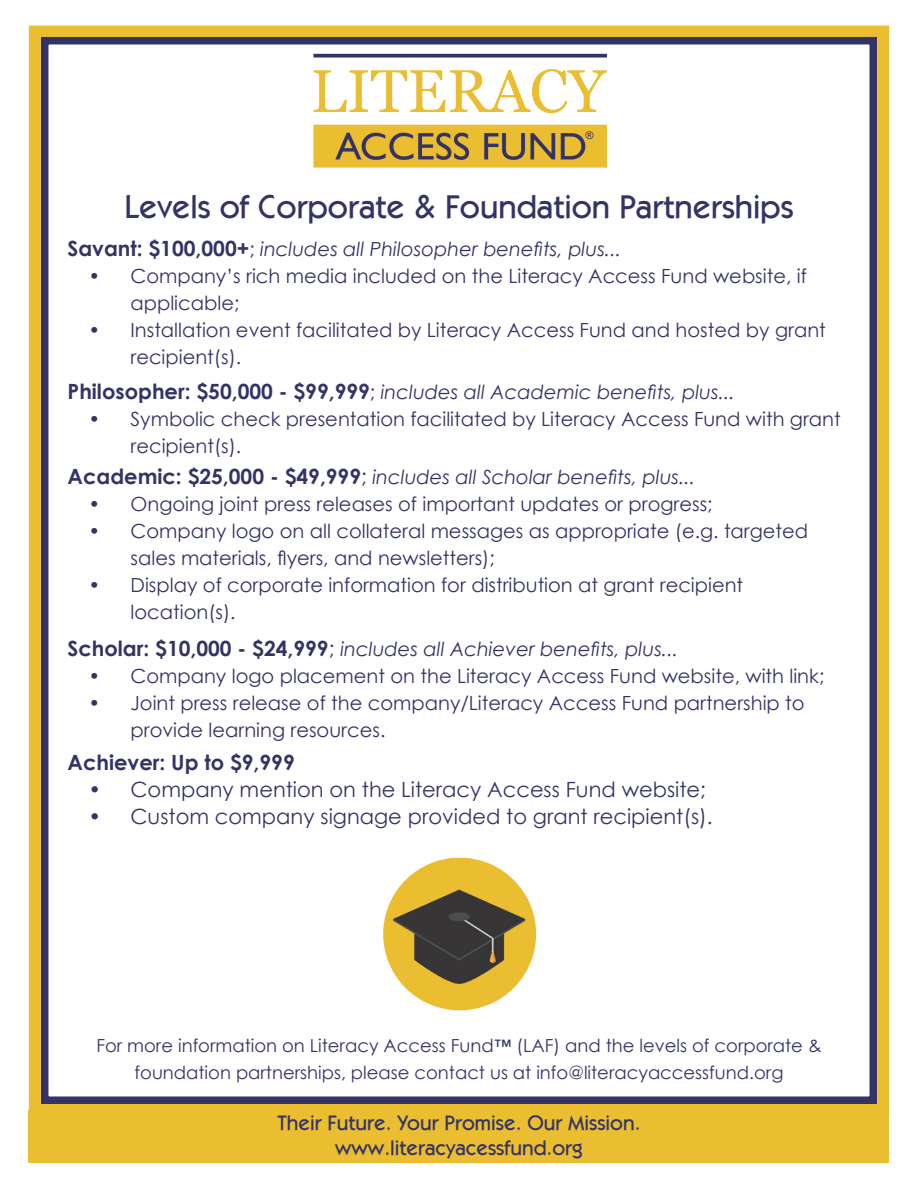
<style>
.page{position:relative;width:918px;height:1188px;background:#fff}
.page>*{position:absolute;margin:0;border:0;box-sizing:border-box;transform-origin:0 0}
.t1{font:500 33px "Karat";color:#336}
.t2{font:21px "Century Gothic";color:#336}
.t3{font:500 21px "Karat";color:#336}
.t4{font:700 21px "Century Gothic";color:#336}
.t5{font:19.5px/27px "Century Gothic";color:#336}
.t6{font:italic 19.5px "Century Gothic";color:#336}
.t7{font:18px/27px "Century Gothic";color:#336;text-align:center}
.s1{font-weight:700;font-style:normal;font-size:21px}
.s2{font-style:normal}
.s3{font-style:normal;font-size:21px}
.s4{font-family:"Karat";font-weight:500}
</style>
<div class="page">
<div style="left:29px;top:26px;width:860px;height:1090px;border:12px solid #ebbe32"></div>
<div style="left:41px;top:37px;width:836px;height:1067px;border:8px solid #336"></div>
<img style="left:293px;top:40px;width:332px;height:128px">
<img style="left:383px;top:857px;width:154px;height:154px">
<div style="left:29px;top:1110px;width:860px;height:52px;background:#ebbe32"></div>
<p class="t1" style="left:124px;top:187px;width:671px">Levels of Corporate &amp; Foundation Partnerships</p>
<p class="t6" style="left:68px;top:235px;width:555px"><span class="s1">Savant: $100,000+</span><span class="s2">;</span> includes all Philosopher benefits, plus...</p>
<p class="t5" style="left:130px;top:262px;width:678px;text-indent:-42px">• Company’s rich media included on the Literacy Access Fund website, if applicable;</p>
<p class="t5" style="left:130px;top:316px;width:697px;text-indent:-42px">• Installation event facilitated by Literacy Access Fund and hosted by grant recipient(s).</p>
<p class="t6" style="left:68px;top:378px;width:669px"><span class="s1">Philosopher: $50,000 - $99,999</span><span class="s2">;</span> includes all Academic benefits, plus...</p>
<p class="t5" style="left:131px;top:405px;width:712px;text-indent:-42px">• Symbolic check presentation facilitated by Literacy Access Fund with grant recipient(s).</p>
<p class="t6" style="left:68px;top:463px;width:629px"><span class="s1">Academic: $25,000 - $49,999</span><span class="s3">;</span> includes all Scholar benefits, plus...</p>
<p class="t5" style="left:89px;top:490px;width:626px">• Ongoing joint press releases of important updates or progress;</p>
<p class="t5" style="left:131px;top:517px;width:679px;text-indent:-42px">• Company logo on all collateral messages as appropriate (e.g. targeted sales materials, flyers, and newsletters);</p>
<p class="t5" style="left:131px;top:571px;width:614px;text-indent:-42px">• Display of corporate information for distribution at grant recipient location(s).</p>
<p class="t6" style="left:68px;top:635px;width:612px"><span class="s1">Scholar: $10,000 - $24,999</span><span class="s3">;</span> includes all Achiever benefits, plus...</p>
<p class="t5" style="left:88px;top:662px;width:737px">• Company logo placement on the Literacy Access Fund website, with link;</p>
<p class="t5" style="left:130px;top:689px;width:676px;text-indent:-42px">• Joint press release of the company/Literacy Access Fund partnership to provide learning resources.</p>
<p class="t4" style="left:68px;top:746px;width:229px">Achiever: Up to $9,999</p>
<p class="t2" style="left:89px;top:775px;width:619px">• Company mention on the Literacy Access Fund website;</p>
<p class="t2" style="left:89px;top:802px;width:626px">• Custom company signage provided to grant recipient(s).</p>
<p class="t7" style="left:96px;top:1031px;width:727px">For more information on Literacy Access Fund<span class="s4">™</span> (LAF) and the levels of corporate &amp; foundation partnerships, please contact us at info@literacyaccessfund.org</p>
<p class="t3" style="left:277px;top:1110px;width:365px">Their Future. Your Promise. Our Mission.</p>
<p class="t3" style="left:335px;top:1135px;width:249px">www.literacyacessfund.org</p>
</div>
